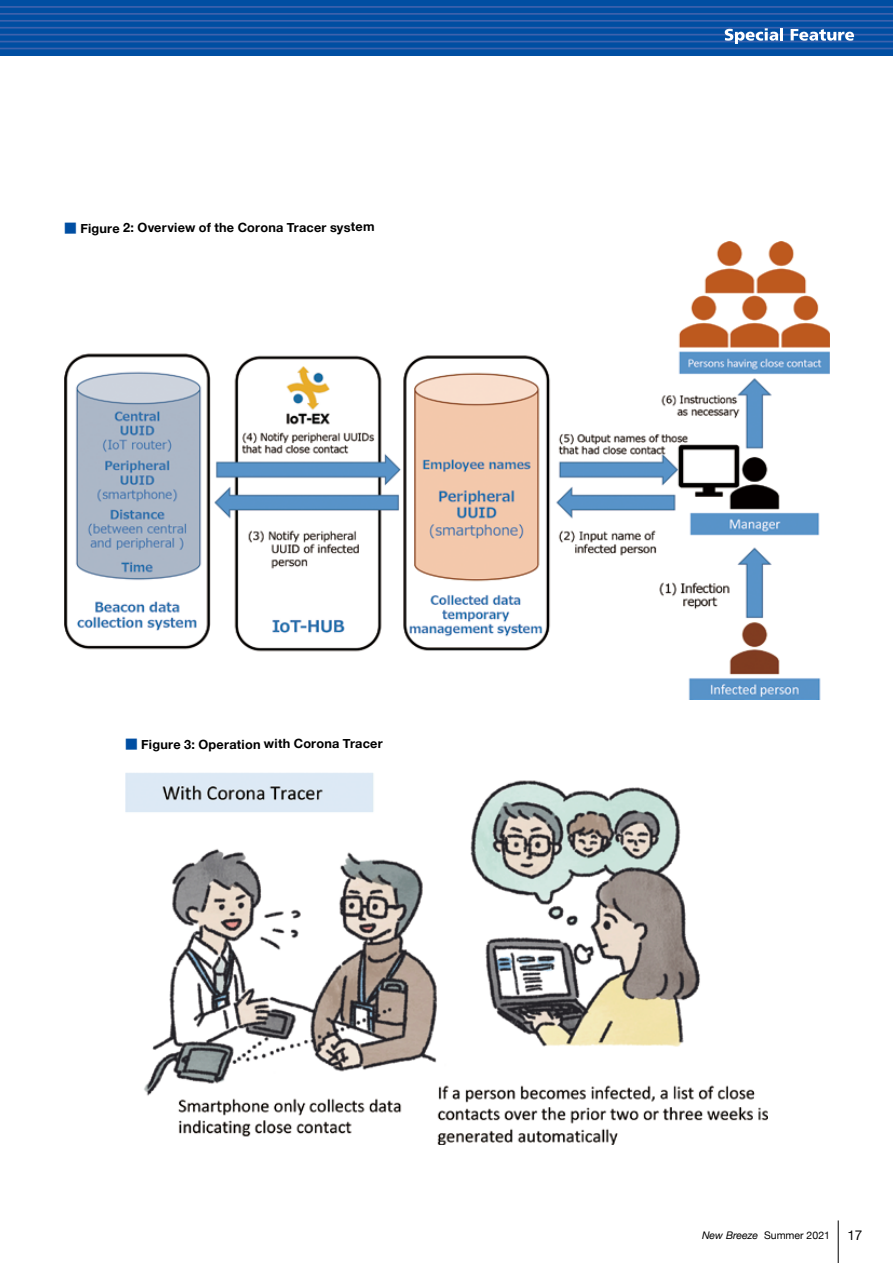
<style>
.page{position:relative;width:893px;height:1263px;background:#fff}
.page>*{position:absolute;margin:0;border:0;box-sizing:border-box;transform-origin:0 0}
.t1{font:13.5px "Helvetica Neue";color:#000}
.t2{font:700 12.75px "Helvetica Neue";letter-spacing:.01em;color:#000}
.t3{font:10.5px "Helvetica Neue";color:#000}
.s1{font-family:"Shin Go Pro";font-weight:400;color:#004ea2}
.s2{font-style:italic}
</style>
<div class="page">
<img style="left:64px;top:241px;width:765px;height:458px">
<img style="left:125px;top:773px;width:643px;height:372px">
<hr style="left:838px;top:1220px;width:1px;height:43px;background:#000">
<div style="left:0;top:0;width:893px;height:55px;background:#004ea2"></div>
<hr style="left:0;top:6px;width:893px;height:2px;background:#3d62ad">
<hr style="left:0;top:13px;width:893px;height:2px;background:#3d62ad">
<hr style="left:0;top:20px;width:893px;height:2px;background:#3d62ad">
<hr style="left:0;top:27px;width:893px;height:2px;background:#3d62ad">
<hr style="left:0;top:34px;width:893px;height:1px;background:#3d62ad">
<hr style="left:0;top:41px;width:893px;height:1px;background:#3d62ad">
<hr style="left:0;top:48px;width:893px;height:1px;background:#3d62ad">
<svg style="left:725px;top:28px;width:58px;height:16px"></svg>
<svg style="left:791px;top:29px;width:63px;height:12px"></svg>
<p class="t2" style="left:64px;top:217px;width:312px"><span class="s1">■</span> Figure 2: Overview of the Corona Tracer system</p>
<p class="t2" style="left:125px;top:734px;width:259px"><span class="s1">■</span> Figure 3: Operation with Corona Tracer</p>
<p class="t3" style="left:702px;top:1227px;width:129px"><span class="s2">New Breeze</span> Summer 2021</p>
<p class="t1" style="left:847px;top:1225px;width:17px">17</p>
</div>
